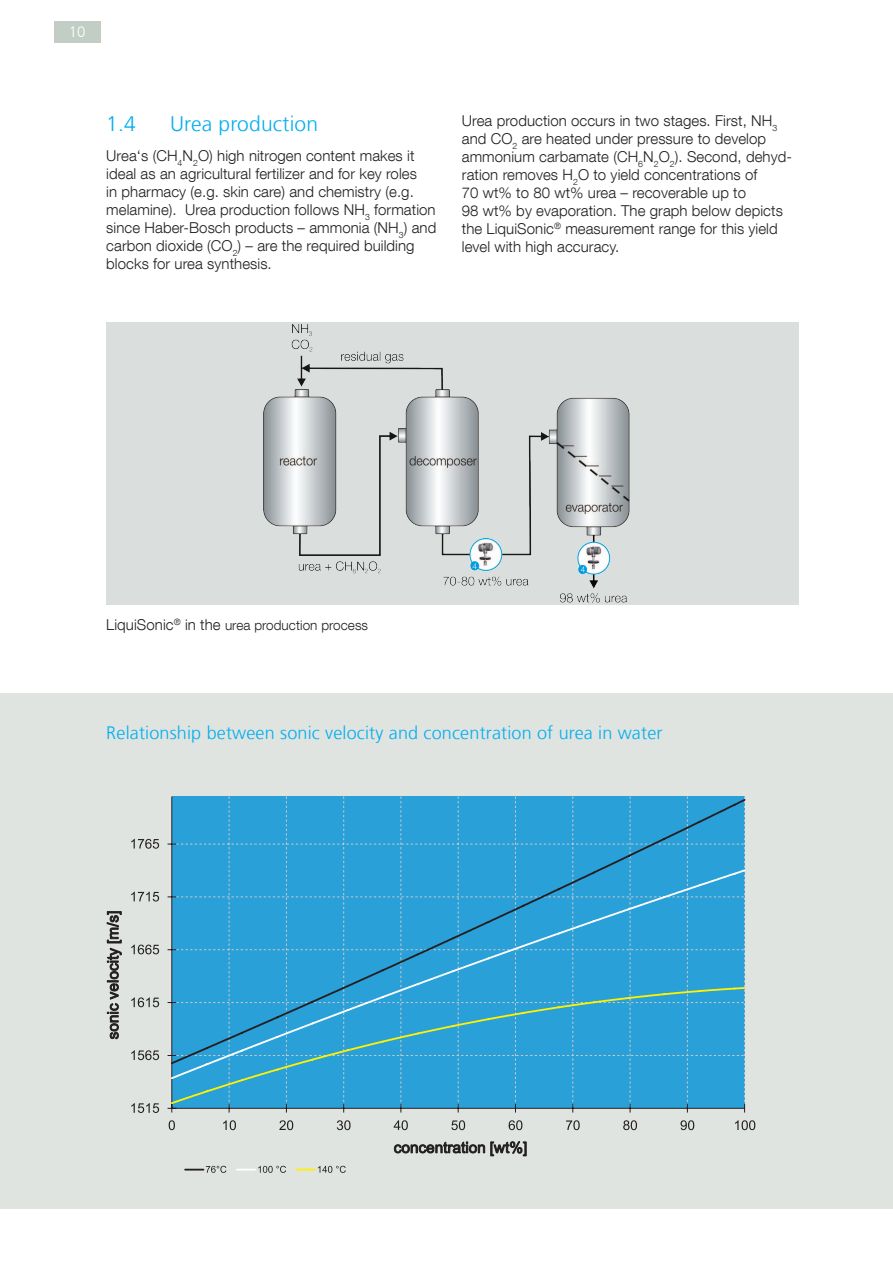
<style>
.page{position:relative;width:893px;height:1263px;background:#fff}
.page>*{position:absolute;margin:0;border:0;box-sizing:border-box;transform-origin:0 0}
.t1{font:300 21px "Frutiger LT Com";letter-spacing:.01em;color:#00aeef}
.Überschrift_5{font:300 18px "Frutiger LT Com";letter-spacing:.01em;color:#00aeef}
.Absatz_1{font:300 15px/18px "Helvetica Neue LT Com";letter-spacing:.005em;color:#231f20}
.t2{font:300 15px "Frutiger LT Com";color:#fff}
.Absatz_1-2{font:300 13.5px "Helvetica Neue LT Com";letter-spacing:.005em;color:#231f20}
.s1{font-size:15px}
</style>
<div class="page">
<div style="left:54px;top:21px;width:47px;height:22px;background:#c2cdc5"></div>
<div style="left:106px;top:323px;width:693px;height:282px;background:#dadfde"></div>
<img style="left:264px;top:325px;width:365px;height:277px">
<div style="left:0;top:693px;width:893px;height:516px;background:#dfe4e1"></div>
<svg style="left:168px;top:796px;width:577px;height:316px;background:#43a3d2"></svg>
<div style="left:345px;top:797px;width:401px;height:71px;background:#2aa0d9"></div>
<svg style="left:169px;top:868px;width:576px;height:118px;background:#32a2d7"></svg>
<svg style="left:169px;top:986px;width:577px;height:119px;background:#32a1d4"></svg>
<svg style="left:131px;top:1103px;width:28px;height:10px"></svg>
<svg style="left:131px;top:1050px;width:28px;height:10px"></svg>
<svg style="left:131px;top:997px;width:28px;height:10px"></svg>
<svg style="left:131px;top:944px;width:28px;height:10px"></svg>
<svg style="left:131px;top:892px;width:28px;height:9px"></svg>
<svg style="left:131px;top:839px;width:28px;height:10px"></svg>
<svg style="left:169px;top:1120px;width:6px;height:10px"></svg>
<svg style="left:223px;top:1120px;width:13px;height:10px"></svg>
<svg style="left:279px;top:1120px;width:14px;height:10px"></svg>
<svg style="left:337px;top:1120px;width:14px;height:10px"></svg>
<svg style="left:394px;top:1120px;width:14px;height:10px"></svg>
<svg style="left:451px;top:1120px;width:14px;height:10px"></svg>
<svg style="left:509px;top:1120px;width:13px;height:10px"></svg>
<svg style="left:566px;top:1120px;width:14px;height:10px"></svg>
<svg style="left:623px;top:1120px;width:14px;height:10px"></svg>
<svg style="left:680px;top:1120px;width:14px;height:10px"></svg>
<svg style="left:735px;top:1120px;width:20px;height:10px"></svg>
<svg style="left:107px;top:911px;width:15px;height:128px"></svg>
<svg style="left:394px;top:1141px;width:133px;height:15px"></svg>
<svg style="left:185px;top:1166px;width:41px;height:7px"></svg>
<svg style="left:237px;top:1166px;width:49px;height:7px"></svg>
<svg style="left:296px;top:1166px;width:50px;height:7px"></svg>
<p class="t2" style="left:69px;top:23px;width:18px">10</p>
<p class="t1" style="left:106px;top:111px;width:31px">1.4</p>
<p class="t1" style="left:170px;top:111px;width:150px">Urea production</p>
<p class="Absatz_1" style="left:106px;top:147px;width:331px">Urea‘s (CH<sub>4</sub>N<sub>2</sub>O) high nitrogen content makes it ideal as an agricultural fertilizer and for key roles<br>in pharmacy (e.g. skin care) and chemistry (e.g. melamine). Urea production follows NH<sub>3</sub> formation since Haber-Bosch products – ammonia (NH<sub>3</sub>) and carbon dioxide (CO<sub>2</sub>) – are the required building blocks for urea synthesis.</p>
<p class="Absatz_1" style="left:462px;top:111px;width:332px">Urea production occurs in two stages. First, NH<sub>3 </sub>and CO<sub>2</sub> are heated under pressure to develop ammonium carbamate (CH<sub>6</sub>N<sub>2</sub>O<sub>2</sub>). Second, dehyd&shy;ration removes H<sub>2</sub>O to yield concentrations of</p>
<p class="Absatz_1" style="left:462px;top:183px;width:286px">70 wt% to 80 wt% urea – recoverable up to</p>
<p class="Absatz_1" style="left:462px;top:201px;width:322px">98 wt% by evaporation. The graph below depicts the LiquiSonic<sup>®</sup> measurement range for this yield level with high accuracy.</p>
<p class="Absatz_1-2" style="left:106px;top:616px;width:263px"><span class="s1">LiquiSonic</span><sup>®</sup> <span class="s1">in the</span> urea production process</p>
<p class="Überschrift_5" style="left:106px;top:722px;width:558px">Relationship between sonic velocity and concentration of urea in water</p>
</div>
